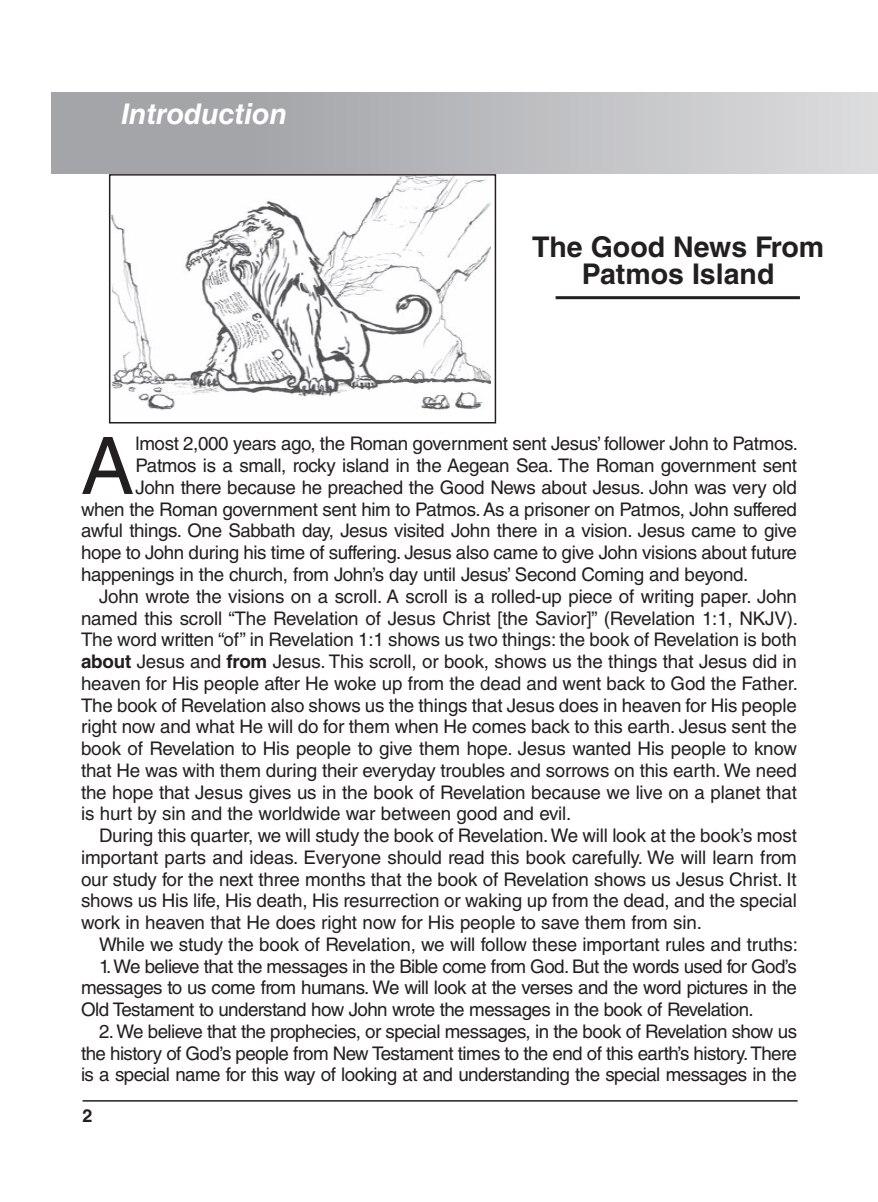
<style>
.page{position:relative;width:878px;height:1202px;background:#fff}
.page>*{position:absolute;margin:0;border:0;box-sizing:border-box;transform-origin:0 0}
.t1{font:79.35px "Helvetica LT Std";color:#231f20}
.t2{font:700 28.5px/27px "Helvetica LT Std";color:#231f20;text-align:center}
.t3{font:italic 700 28.5px "Helvetica LT Std";color:#fff}
.t4{font:18.75px/21.8px "Helvetica LT Std";letter-spacing:-.01em;color:#231f20;text-align:justify}
.t5{font:700 18px "Helvetica LT Std";color:#231f20}
.s1{font-weight:700}
</style>
<div class="page">
<hr style="left:82px;top:1100px;width:715px;height:1px;background:#231f20">
<hr style="left:555px;top:296px;width:245px;height:3px;background:#231f20">
<img style="left:112px;top:177px;width:378px;height:233px">
<div style="left:109px;top:174px;width:387px;height:249px;border:2px solid #231f20"></div>
<div style="left:51px;top:93px;width:827px;height:81px;background:linear-gradient(to right,#9a9b9f,#d9dadb)"></div>
<h2 class="t3" style="left:121px;top:96px;width:167px">Introduction</h2>
<h2 class="t2" style="left:532px;top:233px;width:293px">The Good News From<br>Patmos Island</h2>
<h1 class="t1" style="left:81px;top:420px;width:54px">A</h1>
<p class="t4" style="left:136px;top:433px;width:664px">lmost 2,000 years ago, the Roman government sent Jesus’ follower John to Patmos.</p>
<p class="t4" style="left:136px;top:455px;width:663px">Patmos is a small, rocky island in the Aegean Sea. The Roman government sent</p>
<p class="t4" style="left:136px;top:476px;width:662px">John there because he preached the Good News about Jesus. John was very old</p>
<p class="t4" style="left:81px;top:498px;width:717px">when the Roman government sent him to Patmos. As a prisoner on Patmos, John suffered</p>
<p class="t4" style="left:81px;top:520px;width:717px">awful things. One Sabbath day, Jesus visited John there in a vision. Jesus came to give</p>
<p class="t4" style="left:81px;top:542px;width:717px">hope to John during his time of suffering. Jesus also came to give John visions about future</p>
<p class="t4" style="left:81px;top:563px;width:668px">happenings in the church, from John’s day until Jesus’ Second Coming and beyond.</p>
<p class="t4" style="left:99px;top:585px;width:699px">John wrote the visions on a scroll. A scroll is a rolled-up piece of writing paper. John</p>
<p class="t4" style="left:81px;top:607px;width:718px">named this scroll “The Revelation of Jesus Christ [the Savior]” (Revelation 1:1, NKJV).</p>
<p class="t4" style="left:81px;top:629px;width:717px">The word written “of” in Revelation 1:1 shows us two things: the book of Revelation is both</p>
<p class="t4" style="left:81px;top:650px;width:717px"><span class="s1">about</span> Jesus and <span class="s1">from</span> Jesus. This scroll, or book, shows us the things that Jesus did in</p>
<p class="t4" style="left:81px;top:672px;width:718px">heaven for His people after He woke up from the dead and went back to God the Father.</p>
<p class="t4" style="left:81px;top:694px;width:717px">The book of Revelation also shows us the things that Jesus does in heaven for His people</p>
<p class="t4" style="left:81px;top:716px;width:717px">right now and what He will do for them when He comes back to this earth. Jesus sent the</p>
<p class="t4" style="left:81px;top:737px;width:717px">book of Revelation to His people to give them hope. Jesus wanted His people to know</p>
<p class="t4" style="left:81px;top:759px;width:717px">that He was with them during their everyday troubles and sorrows on this earth. We need</p>
<p class="t4" style="left:81px;top:781px;width:717px">the hope that Jesus gives us in the book of Revelation because we live on a planet that</p>
<p class="t4" style="left:81px;top:803px;width:492px">is hurt by sin and the worldwide war between good and evil.</p>
<p class="t4" style="left:99px;top:824px;width:699px">During this quarter, we will study the book of Revelation. We will look at the book’s most</p>
<p class="t4" style="left:81px;top:846px;width:717px">important parts and ideas. Everyone should read this book carefully. We will learn from</p>
<p class="t4" style="left:81px;top:868px;width:717px">our study for the next three months that the book of Revelation shows us Jesus Christ. It</p>
<p class="t4" style="left:81px;top:890px;width:717px">shows us His life, His death, His resurrection or waking up from the dead, and the special</p>
<p class="t4" style="left:81px;top:911px;width:622px">work in heaven that He does right now for His people to save them from sin.</p>
<p class="t4" style="left:99px;top:933px;width:700px">While we study the book of Revelation, we will follow these important rules and truths:</p>
<p class="t4" style="left:81px;top:955px;width:717px;text-indent:18px">1. We believe that the messages in the Bible come from God. But the words used for God’s messages to us come from humans. We will look at the verses and the word pictures in the Old Testament to understand how John wrote the messages in the book of Revelation.</p>
<p class="t4" style="left:81px;top:1020px;width:717px;text-indent:18px">2. We believe that the prophecies, or special messages, in the book of Revelation show us the history of God’s people from New Testament times to the end of this earth’s history. There is a special name for this way of looking at and understanding the special messages in the</p>
<p class="t5" style="left:82px;top:1104px;width:12px">2</p>
</div>
